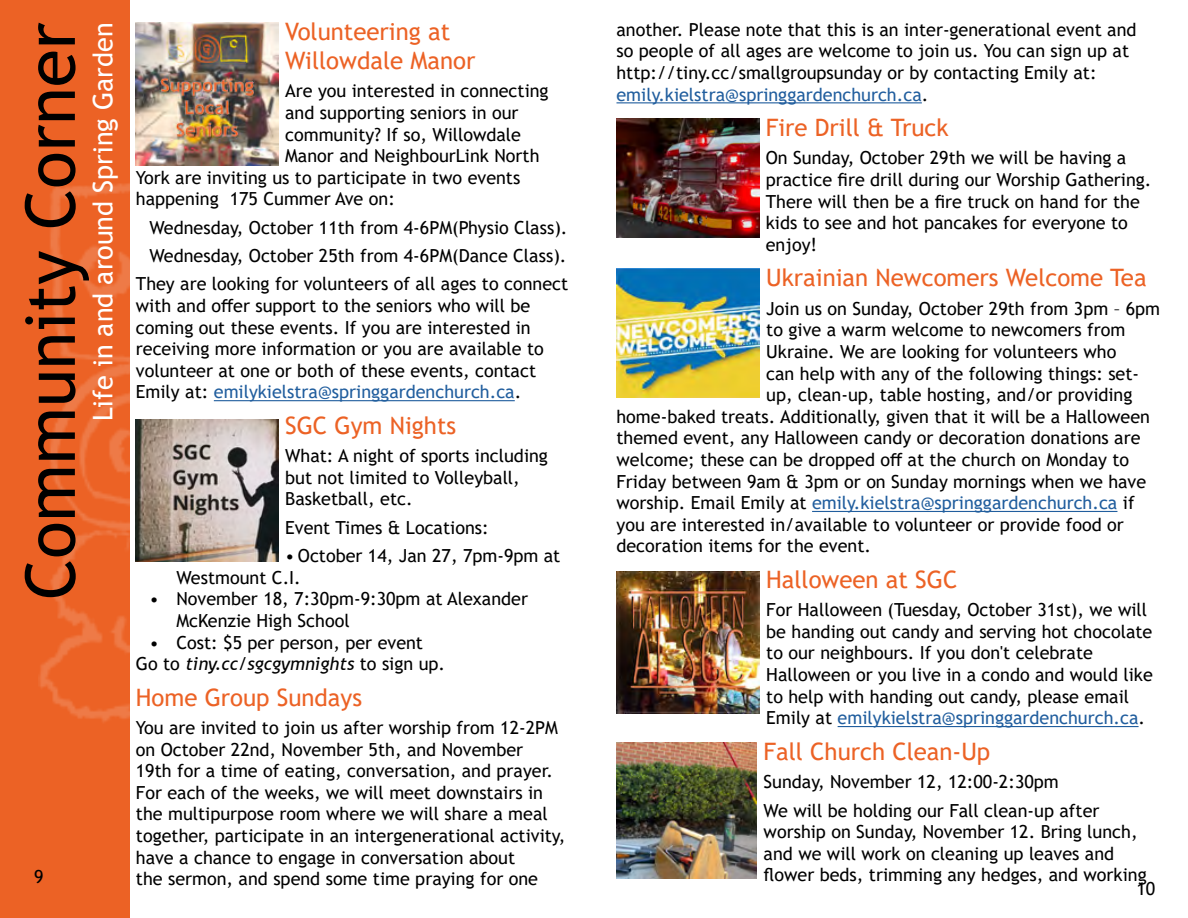
<style>
.page{position:relative;width:1188px;height:918px;background:#fff}
.page>*{position:absolute;margin:0;border:0;box-sizing:border-box;transform-origin:0 0}
.t1{font:69px "Trebuchet MS";color:#000}
.t2{font:27px "Trebuchet MS";color:#fff}
.t3{font:24px/28.8px "Trebuchet MS";color:#ec6225}
.t4{font:18px/21.6px "Trebuchet MS";color:#000}
.t5{font:18px "Trebuchet MS";color:#215e9e}
.s1{color:#215e9e}
.s2{font-style:italic}
.s3{color:#000}
</style>
<div class="page">
<div style="left:0;top:0;width:130px;height:918px;background:#ec6225"></div>
<img style="left:39px;top:22px;width:97px;height:700px">
<hr style="left:214px;top:400px;width:301px;height:1px;background:#215e9e">
<hr style="left:616px;top:102px;width:306px;height:1px;background:#215e9e">
<hr style="left:812px;top:511px;width:305px;height:1px;background:#215e9e">
<hr style="left:838px;top:726px;width:301px;height:1px;background:#215e9e">
<img style="left:136px;top:22px;width:142px;height:143px">
<img style="left:616px;top:269px;width:144px;height:128px">
<img style="left:136px;top:419px;width:142px;height:143px">
<img style="left:616px;top:119px;width:143px;height:118px">
<img style="left:616px;top:743px;width:141px;height:136px">
<img style="left:617px;top:571px;width:143px;height:143px">
<h1 class="t1" style="left:7px;top:600px;width:579px;rotate:-90deg">Community Corner</h1>
<h2 class="t2" style="left:86px;top:421px;width:400px;rotate:-90deg">Life in and around Spring Garden</h2>
<p class="t4" style="left:34px;top:865px;width:11px">9</p>
<h3 class="t3" style="left:285px;top:17px;width:192px">Volunteering at<br>Willowdale Manor</h3>
<p class="t4" style="left:285px;top:80px;width:265px">Are you interested in connecting</p>
<p class="t4" style="left:285px;top:102px;width:235px">and supporting seniors in our</p>
<p class="t4" style="left:285px;top:123px;width:237px">community? If so, Willowdale</p>
<p class="t4" style="left:285px;top:145px;width:256px">Manor and NeighbourLink North</p>
<p class="t4" style="left:136px;top:166px;width:386px">York are inviting us to participate in two events</p>
<p class="t4" style="left:136px;top:188px;width:261px">happening 175 Cummer Ave on:</p>
<p class="t4" style="left:136px;top:213px;width:434px;line-height:28.3px;text-align:right">Wednesday, October 11th from 4-6PM(Physio Class).<br>Wednesday, October 25th from 4-6PM(Dance Class).<br>They are looking for volunteers of all ages to connect</p>
<p class="t4" style="left:136px;top:295px;width:410px">with and offer support to the seniors who will be coming out these events. If you are interested in receiving more information or you are available to volunteer at one or both of these events, contact Emily at: <span class="s1">emilykielstra@springgardenchurch.ca</span>.</p>
<h3 class="t3" style="left:285px;top:411px;width:173px">SGC Gym Nights</h3>
<p class="t4" style="left:285px;top:445px;width:264px">What: A night of sports including but not limited to Volleyball,<br>Basketball, etc.</p>
<p class="t4" style="left:285px;top:517px;width:205px">Event Times &amp; Locations:</p>
<p class="t4" style="left:176px;top:545px;width:386px;text-indent:109px">• October 14, Jan 27, 7pm-9pm at<br>Westmount C.I.</p>
<p class="t4" style="left:176px;top:588px;width:353px;text-indent:-27px">• November 18, 7:30pm-9:30pm at Alexander<br>McKenzie High School</p>
<p class="t4" style="left:136px;top:631px;width:311px;text-align:center">• Cost: $5 per person, per event<br>Go to <span class="s2">tiny.cc/sgcgymnights</span> to sign up.</p>
<h3 class="t3" style="left:136px;top:683px;width:228px">Home Group Sundays</h3>
<p class="t4" style="left:136px;top:717px;width:431px">You are invited to join us after worship from 12-2PM on October 22nd, November 5th, and November<br>19th for a time of eating, conversation, and prayer.<br>For each of the weeks, we will meet downstairs in the multipurpose room where we will share a meal together, participate in an intergenerational activity, have a chance to engage in conversation about<br>the sermon, and spend some time praying for one</p>
<p class="t4" style="left:616px;top:18px;width:522px">another. Please note that this is an inter-generational event and so people of all ages are welcome to join us. You can sign up at http://tiny.cc/smallgroupsunday or by contacting Emily at: <span class="s1">emily.kielstra@springgardenchurch.ca</span>.</p>
<h3 class="t3" style="left:766px;top:113px;width:184px">Fire Drill &amp; Truck</h3>
<p class="t4" style="left:766px;top:147px;width:387px">On Sunday, October 29th we will be having a practice fire drill during our Worship Gathering.<br>There will then be a fire truck on hand for the kids to see and hot pancakes for everyone to enjoy!</p>
<h3 class="t3" style="left:766px;top:263px;width:382px">Ukrainian Newcomers Welcome Tea</h3>
<p class="t4" style="left:766px;top:297px;width:395px">Join us on Sunday, October 29th from 3pm – 6pm</p>
<p class="t4" style="left:766px;top:319px;width:361px">to give a warm welcome to newcomers from</p>
<p class="t4" style="left:766px;top:341px;width:352px">Ukraine. We are looking for volunteers who</p>
<p class="t4" style="left:766px;top:362px;width:374px">can help with any of the following things: set-</p>
<p class="t4" style="left:766px;top:384px;width:368px">up, clean-up, table hosting, and/or providing</p>
<p class="t4" style="left:616px;top:405px;width:535px">home-baked treats. Additionally, given that it will be a Halloween</p>
<p class="t4" style="left:616px;top:427px;width:526px">themed event, any Halloween candy or decoration donations are</p>
<p class="t4" style="left:616px;top:449px;width:514px">welcome; these can be dropped off at the church on Monday to</p>
<p class="t4" style="left:616px;top:470px;width:531px">Friday between 9am &amp; 3pm or on Sunday mornings when we have</p>
<p class="t5" style="left:616px;top:491px;width:520px"><span class="s3">worship. Email Emily at</span> emily.kielstra@springgardenchurch.ca <span class="s3">if</span></p>
<p class="t4" style="left:616px;top:513px;width:509px">you are interested in/available to volunteer or provide food or</p>
<p class="t4" style="left:616px;top:535px;width:256px">decoration items for the event.</p>
<h3 class="t3" style="left:766px;top:565px;width:193px">Halloween at SGC</h3>
<p class="t4" style="left:766px;top:599px;width:388px">For Halloween (Tuesday, October 31st), we will be handing out candy and serving hot chocolate to our neighbours. If you don't celebrate Halloween or you live in a condo and would like to help with handing out candy, please email Emily at <span class="s1">emilykielstra@springgardenchurch.ca</span>.</p>
<h3 class="t3" style="left:764px;top:737px;width:228px">Fall Church Clean-Up</h3>
<p class="t4" style="left:764px;top:767px;width:337px;line-height:28.3px">Sunday, November 12, 12:00-2:30pm<br>We will be holding our Fall clean-up after</p>
<p class="t4" style="left:764px;top:821px;width:385px">worship on Sunday, November 12. Bring lunch, and we will work on cleaning up leaves and flower beds, trimming any hedges, and working</p>
<p class="t4" style="left:1136px;top:878px;width:20px">10</p>
</div>
